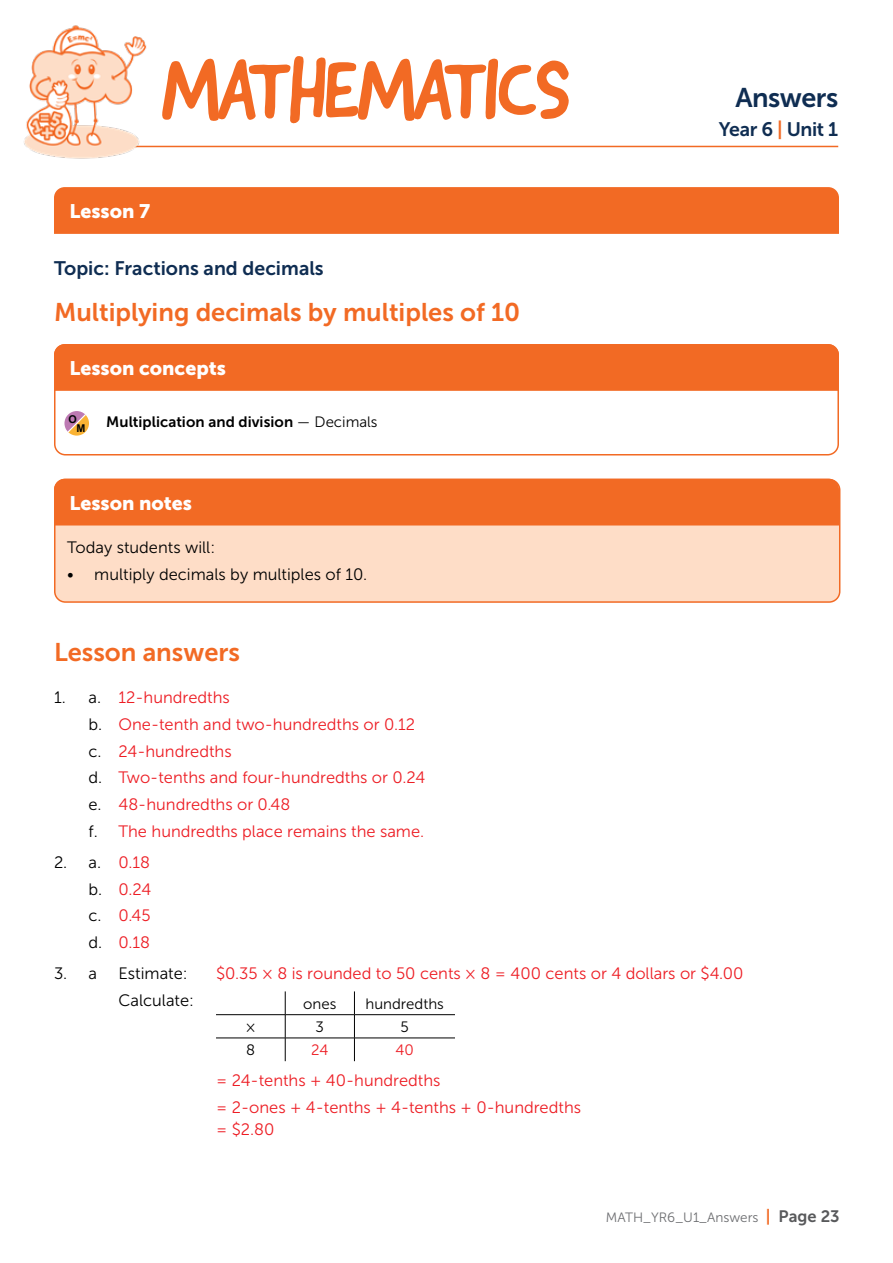
<style>
.page{position:relative;width:893px;height:1263px;background:#fff}
.page>*{position:absolute;margin:0;border:0;box-sizing:border-box;transform-origin:0 0}
.t1{font:83.4px "Good Dog New";letter-spacing:-.05em;color:#f26a24}
.t2{font:27px "Museo Sans 700";letter-spacing:-.02em;color:#0f2d52}
.t3{font:25.5px "Museo Sans 700";color:#f26a24}
.t4{font:19.5px "Museo Sans 900";color:#fff}
.t5{font:19.5px "Museo Sans 700";color:#0f2d52}
.t6{font:19.5px "Museo Sans 700";letter-spacing:-.02em;color:#0f2d52}
.t7{font:16.5px/26.7px "Museo Sans 300";color:#ed1d24}
.t8{font:16.5px "Museo Sans 300";color:#000}
.t9{font:15px "Museo Sans 700";letter-spacing:.005em;color:#000}
.t10{font:15px "Museo Sans 300";color:#000}
.t11{font:15px "Museo Sans 300";color:#ed1d24}
.t12{font:13.5px "Museo Sans 300";color:#6d6e71}
.t13{font:700 10.8px "Arial";color:#000303}
.s1{font-family:"Museo Sans 300"}
.s2{color:#f26a24}
.s3{color:#000}
.s4{font-family:"Museo Sans 700";font-size:16.5px;color:#f26a24}
.s5{font-family:"Museo Sans 700";font-size:16.5px;color:#58595b}
</style>
<div class="page">
<div style="left:54px;top:187px;width:785px;height:47px;background:#f26a24"></div>
<div style="left:55px;top:479px;width:785px;height:123px;background:#feddc7;border-radius:11px"></div>
<div style="left:54px;top:479px;width:786px;height:124px;border:2px solid #f26a24;border-radius:11px"></div>
<div style="left:54px;top:479px;width:785px;height:46px;background:#f26a24"></div>
<div style="left:54px;top:344px;width:785px;height:111px;border:2px solid #f26a24;border-radius:11px"></div>
<div style="left:54px;top:344px;width:785px;height:47px;background:#f26a24"></div>
<svg style="left:64px;top:410px;width:26px;height:26px"></svg>
<div style="left:63px;top:409px;width:28px;height:28px;border:2px solid #fff;border-radius:50%"></div>
<svg style="left:63px;top:409px;width:24px;height:25px"></svg>
<hr style="left:216px;top:1014px;width:69px;height:1px;background:#000">
<hr style="left:285px;top:1014px;width:69px;height:1px;background:#000">
<hr style="left:354px;top:1014px;width:101px;height:1px;background:#000">
<hr style="left:216px;top:1038px;width:69px;height:1px;background:#000">
<hr style="left:285px;top:1038px;width:69px;height:1px;background:#000">
<svg style="left:285px;top:991px;width:1px;height:70px"></svg>
<hr style="left:354px;top:1038px;width:101px;height:1px;background:#000">
<svg style="left:354px;top:991px;width:1px;height:70px"></svg>
<hr style="left:53px;top:146px;width:785px;height:1px;background:#f26a24">
<img style="left:24px;top:25px;width:134px;height:134px">
<h1 class="t1" style="left:161px;top:36px;width:412px">MATHEMATICS</h1>
<p class="t4" style="left:69px;top:200px;width:82px">Lesson 7</p>
<p class="t5" style="left:54px;top:257px;width:271px">Topic: Fractions and decimals</p>
<h3 class="t3" style="left:54px;top:298px;width:468px">Multiplying decimals by multiples of 10</h3>
<p class="t4" style="left:69px;top:357px;width:158px">Lesson concepts</p>
<p class="t13" style="left:69px;top:412px;width:10px">O</p>
<p class="t9" style="left:106px;top:413px;width:273px">Multiplication and division <span class="s1">— Decimals</span></p>
<p class="t13" style="left:76px;top:421px;width:10px">M</p>
<p class="t4" style="left:69px;top:492px;width:124px">Lesson notes</p>
<p class="t8" style="left:67px;top:538px;width:149px">Today students will:</p>
<p class="t8" style="left:67px;top:566px;width:301px">• multiply decimals by multiples of 10.</p>
<h3 class="t3" style="left:54px;top:638px;width:188px">Lesson answers</h3>
<h2 class="t2" style="left:736px;top:83px;width:104px">Answers</h2>
<p class="t6" style="left:719px;top:118px;width:121px">Year 6 <span class="s2">|</span> Unit 1</p>
<p class="t7" style="left:89px;top:684px;width:338px;text-indent:-35px"><span class="s3">1. a.</span> 12-hundredths<br><span class="s3">b.</span> One-tenth and two-hundredths or 0.12 <span class="s3">c.</span> 24-hundredths<br><span class="s3">d.</span> Two-tenths and four-hundredths or 0.24 <span class="s3">e.</span> 48-hundredths or 0.48<br><span class="s3">f.</span> The hundredths place remains the same.</p>
<p class="t7" style="left:89px;top:849px;width:64px;text-align:justify;text-indent:-35px"><span class="s3">2. a.</span> 0.18 <span class="s3">b.</span> 0.24 <span class="s3">c.</span> 0.45 <span class="s3">d.</span> 0.18</p>
<p class="t8" style="left:54px;top:964px;width:45px">3. a</p>
<p class="t8" style="left:118px;top:964px;width:71px">Estimate:</p>
<p class="t7" style="left:216px;top:960px;width:529px">$0.35 × 8 is rounded to 50 cents × 8 = 400 cents or 4 dollars or $4.00</p>
<p class="t8" style="left:118px;top:991px;width:77px">Calculate:</p>
<p class="t10" style="left:303px;top:995px;width:35px">ones</p>
<p class="t10" style="left:366px;top:995px;width:80px">hundredths</p>
<p class="t10" style="left:246px;top:1019px;width:11px">×</p>
<p class="t10" style="left:316px;top:1019px;width:10px">3</p>
<p class="t10" style="left:401px;top:1019px;width:10px">5</p>
<p class="t10" style="left:246px;top:1042px;width:11px">8</p>
<p class="t11" style="left:311px;top:1042px;width:19px">24</p>
<p class="t11" style="left:396px;top:1042px;width:20px">40</p>
<p class="t7" style="left:216px;top:1067px;width:367px">= 24-tenths + 40-hundredths<br>= 2-ones + 4-tenths + 4-tenths + 0-hundredths</p>
<p class="t7" style="left:216px;top:1116px;width:60px">= $2.80</p>
<p class="t12" style="left:606px;top:1210px;width:235px">MATH_YR6_U1_Answers <span class="s4">|</span> <span class="s5">Page 23</span></p>
</div>
